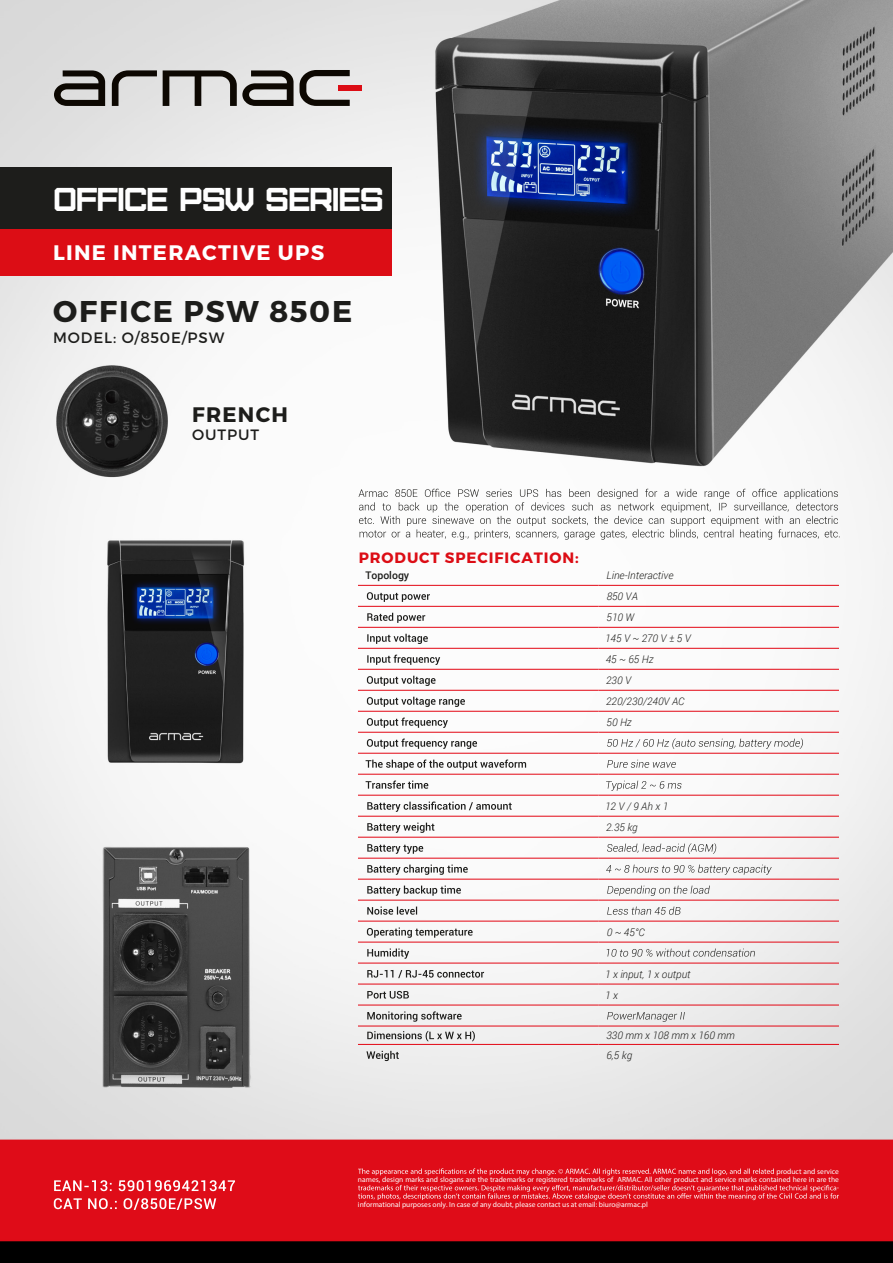
<style>
.page{position:relative;width:893px;height:1263px;background:#fff}
.page>*{position:absolute;margin:0;border:0;box-sizing:border-box;transform-origin:0 0}
.t1{font:33px "Furore";letter-spacing:-.04em;color:#fff}
.t2{font:700 30px "Montserrat";letter-spacing:.06em;color:#1d1d1b}
.t3{font:700 21px "Montserrat";letter-spacing:.06em;color:#fff}
.t4{font:700 21px "Montserrat";letter-spacing:.06em;color:#1d1d1b}
.t5{font:15px "Montserrat";letter-spacing:.06em;color:#1d1d1b}
.t6{font:700 15px "Montserrat";letter-spacing:.06em;color:#dc0d15}
.t7{font:italic 300 10.5px/21px "Roboto";color:#1d1d1b}
.t8{font:500 10.5px "Roboto";color:#1d1d1b}
.t9{font:7.5px/8.2px "Myriad Pro";color:#fff;text-align:right}
</style>
<div class="page">
<img style="left:0;top:0;width:893px;height:1263px">
<svg style="left:358px;top:1168px;width:416px;height:7px;background:#e53c45"></svg>
<svg style="left:358px;top:1185px;width:481px;height:15px;background:#e43842"></svg>
<div style="left:0;top:229px;width:391px;height:47px;background:#dc0d15"></div>
<div style="left:0;top:168px;width:391px;height:61px;background:#1d1d1b"></div>
<svg style="left:54px;top:70px;width:51px;height:36px;background:#6d6a67"></svg>
<svg style="left:112px;top:70px;width:45px;height:36px;background:#a8a6a5"></svg>
<svg style="left:163px;top:70px;width:131px;height:36px;background:#8a8785"></svg>
<svg style="left:300px;top:70px;width:50px;height:36px;background:#8e8c8a"></svg>
<div style="left:338px;top:85px;width:24px;height:6px;background:#dc0d15"></div>
<svg style="left:359px;top:489px;width:481px;height:51px"></svg>
<hr style="left:358px;top:585px;width:240px;height:1px;background:#e30613">
<hr style="left:598px;top:585px;width:241px;height:1px;background:#e30613">
<hr style="left:358px;top:606px;width:240px;height:1px;background:#e30613">
<hr style="left:598px;top:606px;width:241px;height:1px;background:#e30613">
<hr style="left:358px;top:627px;width:240px;height:1px;background:#e30613">
<hr style="left:598px;top:627px;width:241px;height:1px;background:#e30613">
<hr style="left:358px;top:648px;width:240px;height:1px;background:#e30613">
<hr style="left:598px;top:648px;width:241px;height:1px;background:#e30613">
<hr style="left:358px;top:669px;width:240px;height:1px;background:#e30613">
<hr style="left:598px;top:669px;width:241px;height:1px;background:#e30613">
<hr style="left:358px;top:690px;width:240px;height:1px;background:#e30613">
<hr style="left:598px;top:690px;width:241px;height:1px;background:#e30613">
<hr style="left:358px;top:711px;width:240px;height:1px;background:#e30613">
<hr style="left:598px;top:711px;width:241px;height:1px;background:#e30613">
<hr style="left:358px;top:732px;width:240px;height:1px;background:#e30613">
<hr style="left:598px;top:732px;width:241px;height:1px;background:#e30613">
<hr style="left:358px;top:753px;width:240px;height:1px;background:#e30613">
<hr style="left:598px;top:753px;width:241px;height:1px;background:#e30613">
<hr style="left:358px;top:774px;width:240px;height:1px;background:#e30613">
<hr style="left:598px;top:774px;width:241px;height:1px;background:#e30613">
<hr style="left:358px;top:795px;width:240px;height:1px;background:#e30613">
<hr style="left:598px;top:795px;width:241px;height:1px;background:#e30613">
<hr style="left:358px;top:816px;width:240px;height:1px;background:#e30613">
<hr style="left:598px;top:816px;width:241px;height:1px;background:#e30613">
<hr style="left:358px;top:837px;width:240px;height:1px;background:#e30613">
<hr style="left:598px;top:837px;width:241px;height:1px;background:#e30613">
<hr style="left:358px;top:858px;width:240px;height:1px;background:#e30613">
<hr style="left:598px;top:858px;width:241px;height:1px;background:#e30613">
<hr style="left:358px;top:879px;width:240px;height:1px;background:#e30613">
<hr style="left:598px;top:879px;width:241px;height:1px;background:#e30613">
<hr style="left:358px;top:900px;width:240px;height:1px;background:#e30613">
<hr style="left:598px;top:900px;width:241px;height:1px;background:#e30613">
<hr style="left:358px;top:921px;width:240px;height:1px;background:#e30613">
<hr style="left:598px;top:921px;width:241px;height:1px;background:#e30613">
<hr style="left:358px;top:942px;width:240px;height:1px;background:#e30613">
<hr style="left:598px;top:942px;width:241px;height:1px;background:#e30613">
<hr style="left:358px;top:963px;width:240px;height:1px;background:#e30613">
<hr style="left:598px;top:963px;width:241px;height:1px;background:#e30613">
<hr style="left:358px;top:984px;width:240px;height:1px;background:#e30613">
<hr style="left:598px;top:984px;width:241px;height:1px;background:#e30613">
<hr style="left:358px;top:1005px;width:240px;height:1px;background:#e30613">
<hr style="left:598px;top:1005px;width:241px;height:1px;background:#e30613">
<hr style="left:358px;top:1026px;width:240px;height:1px;background:#e30613">
<hr style="left:598px;top:1026px;width:241px;height:1px;background:#e30613">
<hr style="left:358px;top:1044px;width:240px;height:1px;background:#e30613">
<hr style="left:598px;top:1044px;width:241px;height:1px;background:#e30613">
<svg style="left:367px;top:592px;width:63px;height:10px"></svg>
<svg style="left:367px;top:613px;width:58px;height:10px"></svg>
<svg style="left:367px;top:634px;width:61px;height:10px"></svg>
<svg style="left:367px;top:655px;width:73px;height:10px"></svg>
<svg style="left:367px;top:676px;width:69px;height:10px"></svg>
<svg style="left:367px;top:697px;width:98px;height:10px"></svg>
<svg style="left:367px;top:717px;width:81px;height:11px"></svg>
<svg style="left:367px;top:738px;width:110px;height:11px"></svg>
<svg style="left:607px;top:738px;width:196px;height:11px"></svg>
<svg style="left:366px;top:759px;width:160px;height:11px"></svg>
<svg style="left:607px;top:760px;width:69px;height:8px"></svg>
<svg style="left:366px;top:780px;width:62px;height:9px"></svg>
<svg style="left:606px;top:781px;width:76px;height:10px"></svg>
<svg style="left:367px;top:801px;width:145px;height:11px"></svg>
<svg style="left:367px;top:823px;width:67px;height:10px"></svg>
<svg style="left:367px;top:844px;width:56px;height:10px"></svg>
<svg style="left:607px;top:843px;width:109px;height:11px"></svg>
<svg style="left:367px;top:864px;width:101px;height:11px"></svg>
<svg style="left:606px;top:864px;width:166px;height:11px"></svg>
<svg style="left:367px;top:885px;width:94px;height:11px"></svg>
<svg style="left:607px;top:885px;width:103px;height:11px"></svg>
<svg style="left:367px;top:906px;width:50px;height:9px"></svg>
<svg style="left:607px;top:906px;width:73px;height:9px"></svg>
<svg style="left:367px;top:927px;width:106px;height:11px"></svg>
<svg style="left:367px;top:948px;width:42px;height:11px"></svg>
<svg style="left:607px;top:948px;width:148px;height:9px"></svg>
<svg style="left:367px;top:970px;width:117px;height:8px"></svg>
<svg style="left:367px;top:991px;width:42px;height:7px"></svg>
<svg style="left:367px;top:1011px;width:95px;height:11px"></svg>
<svg style="left:607px;top:1012px;width:78px;height:10px"></svg>
<svg style="left:367px;top:1031px;width:108px;height:10px"></svg>
<svg style="left:366px;top:1051px;width:33px;height:10px"></svg>
<svg style="left:54px;top:1180px;width:181px;height:11px;background:#e95c64"></svg>
<svg style="left:54px;top:1198px;width:162px;height:12px;background:#e8565f"></svg>
<h1 class="t1" style="left:53px;top:179px;width:332px">OFFICE PSW SERIES</h1>
<h3 class="t3" style="left:53px;top:239px;width:273px">LINE INTERACTIVE UPS</h3>
<h2 class="t2" style="left:53px;top:292px;width:300px">OFFICE PSW 850E</h2>
<h3 class="t5" style="left:53px;top:328px;width:173px">MODEL: O/850E/PSW</h3>
<h3 class="t4" style="left:192px;top:402px;width:97px">FRENCH</h3>
<h3 class="t5" style="left:192px;top:426px;width:69px">OUTPUT</h3>
<h3 class="t6" style="left:359px;top:548px;width:221px">PRODUCT SPECIFICATION:</h3>
<h3 class="t8" style="left:365px;top:568px;width:45px">Topology</h3>
<h3 class="t7" style="left:605px;top:564px;width:87px">Line-Interactive<br>850 VA<br>510 W<br>145 V ~ 270 V ± 5 V<br>45 ~ 65 Hz<br>230 V<br>220/230/240V AC<br>50 Hz</h3>
<h3 class="t7" style="left:605px;top:795px;width:64px">12 V / 9 Ah x 1<br>2.35 kg</h3>
<h3 class="t7" style="left:607px;top:921px;width:40px">0 ~ 45°C</h3>
<h3 class="t7" style="left:605px;top:963px;width:87px">1 x input, 1 x output<br>1 x</h3>
<h3 class="t7" style="left:606px;top:1025px;width:130px;line-height:19.6px">330 mm x 108 mm x 160 mm<br>6,5 kg</h3>
<p class="t9" style="left:358px;top:1167px;width:482px">product and service<br>names, design marks and slogans are the trademarks or registered trademarks of ARMAC. All other product and service marks contained here in are the -</p>
<p class="t9" style="left:358px;top:1200px;width:292px">informational purposes only. In case of any doubt, please contact us at email: biuro@armac.pl</p>
</div>
